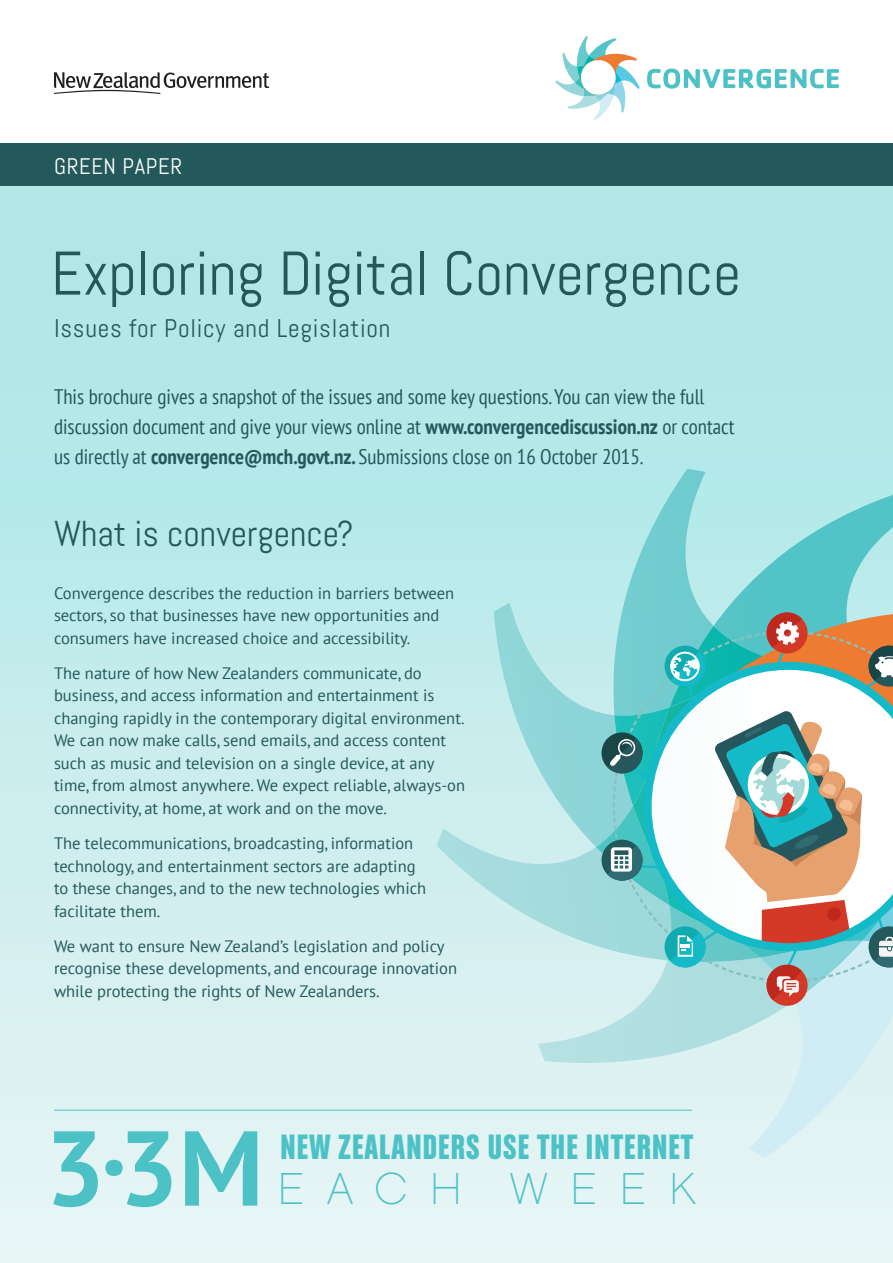
<style>
.page{position:relative;width:893px;height:1263px;background:#fff}
.page>*{position:absolute;margin:0;border:0;box-sizing:border-box;transform-origin:0 0}
.Body{font:700 106.2px "PT Sans";color:#4dc2c6}
.t1{font:61.5px "Abel";color:#24595c}
.Body-2{font:44.7px "Chalet Paris Nineteen Sixty";letter-spacing:.51em;color:#4dc2c6}
.Body-3{font:37.5px "Chalet Comprime Hong Kong Sixty";letter-spacing:.03em;color:#4dc2c6}
.Sub_heading{font:36px "Abel";color:#24595c}
.Sub_heading-2{font:25.5px "Abel";letter-spacing:.03em;color:#24595c}
.Sub_heading-3{font:22.5px "Abel";letter-spacing:.03em;color:#fff}
.Intro{font:condensed 21px/30px "PT Sans";color:#24595c}
.Body-4{font:16.5px/22.5px "PT Sans";color:#24595c}
.s1{font-weight:700}
</style>
<div class="page">
<div style="left:0;top:175px;width:893px;height:1088px;background:linear-gradient(to bottom,#a8e6e5,#e7f4f5)"></div>
<svg style="left:437px;top:469px;width:456px;height:689px;background:#b5dcdb"></svg>
<div style="left:0;top:144px;width:893px;height:42px;background:#24595c"></div>
<svg style="left:555px;top:36px;width:85px;height:84px"></svg>
<div style="left:581px;top:60px;width:35px;height:35px;background:#fff;border-radius:50%"></div>
<svg style="left:647px;top:69px;width:192px;height:20px"></svg>
<hr style="left:54px;top:1110px;width:638px;height:1px;background:#4dc2c6">
<svg style="left:54px;top:72px;width:215px;height:22px"></svg>
<p class="Sub_heading-3" style="left:54px;top:151px;width:130px">GREEN PAPER</p>
<p class="t1" style="left:51px;top:234px;width:691px">Exploring Digital Convergence</p>
<p class="Sub_heading-2" style="left:54px;top:312px;width:338px">Issues for Policy and Legislation</p>
<p class="Intro" style="left:54px;top:381px;width:682px">This brochure gives a snapshot of the issues and some key questions. You can view the full discussion document and give your views online at <span class="s1">www.convergencediscussion.nz</span> or contact us directly at <span class="s1">convergence@mch.govt.nz.</span> Submissions close on 16 October 2015.</p>
<p class="Sub_heading" style="left:54px;top:511px;width:301px">What is convergence?</p>
<p class="Body-4" style="left:54px;top:581px;width:402px">Convergence describes the reduction in barriers between sectors, so that businesses have new opportunities and consumers have increased choice and accessibility.</p>
<p class="Body-4" style="left:54px;top:661px;width:413px">The nature of how New Zealanders communicate, do business, and access information and entertainment is changing rapidly in the contemporary digital environment.<br>We can now make calls, send emails, and access content such as music and television on a single device, at any time, from almost anywhere. We expect reliable, always-on connectivity, at home, at work and on the move.</p>
<p class="Body-4" style="left:54px;top:832px;width:374px">The telecommunications, broadcasting, information technology, and entertainment sectors are adapting to these changes, and to the new technologies which facilitate them.</p>
<p class="Body-4" style="left:54px;top:934px;width:405px">We want to ensure New Zealand’s legislation and policy recognise these developments, and encourage innovation while protecting the rights of New Zealanders.</p>
<p class="Body" style="left:45px;top:1098px;width:220px">3.3M</p>
<p class="Body-3" style="left:280px;top:1124px;width:415px">NEW ZEALANDERS USE THE INTERNET</p>
<p class="Body-2" style="left:278px;top:1163px;width:419px">EACH WEEK</p>
</div>
